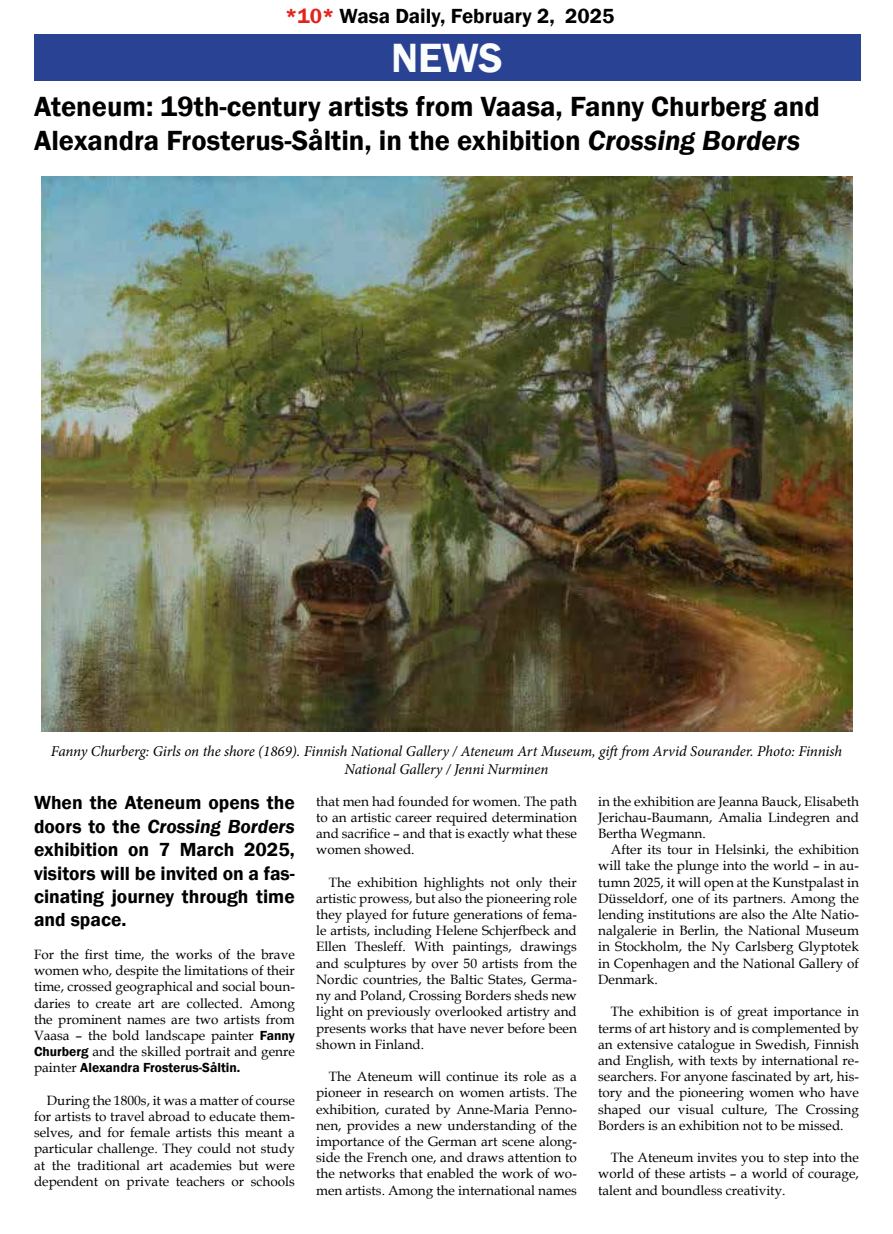
<style>
.page{position:relative;width:893px;height:1234px;background:#fff}
.page>*{position:absolute;margin:0;border:0;box-sizing:border-box;transform-origin:0 0}
.t1{font:600 42px "Franklin Gothic";color:#fbfdfc}
.t2{font:600 28.5px/34.2px "Franklin Gothic";color:#000}
.t3{font:600 21px "Franklin Gothic";color:#000}
.t4{font:600 19.5px/23.4px "Franklin Gothic";color:#000;text-align:justify}
.t5{font:italic 15px/18px "Minion Pro";letter-spacing:-.01em;color:#000;text-align:center}
.t6{font:13.5px/16.2px "Book Antiqua";color:#000;text-align:justify}
.t7{font:600 13.5px "Franklin Gothic";color:#000}
.s1{color:#e5231d}
.s2{font-style:italic}
.s3{font-family:"Franklin Gothic";font-weight:600}
.s4{font-family:"Book Antiqua";font-weight:400}
</style>
<div class="page">
<div style="left:34px;top:34px;width:826px;height:47px;background:#294294"></div>
<img style="left:42px;top:176px;width:810px;height:555px">
<h3 class="t3" style="left:285px;top:3px;width:331px"><span class="s1">*10*</span> Wasa Daily, February 2, 2025</h3>
<h1 class="t1" style="left:391px;top:32px;width:113px">NEWS</h1>
<h2 class="t2" style="left:34px;top:89px;width:787px">Ateneum: 19th-century artists from Vaasa, Fanny Churberg and<br>Alexandra Frosterus-Såltin, in the exhibition <span class="s2">Crossing Borders</span></h2>
<p class="t5" style="left:51px;top:741px;width:793px">Fanny Churberg: Girls on the shore (1869). Finnish National Gallery / Ateneum Art Museum, gift from Arvid Sourander. Photo: Finnish<br>National Gallery / Jenni Nurminen</p>
<h3 class="t4" style="left:34px;top:791px;width:262px">When the Ateneum opens the doors to the <span class="s2">Crossing Borders </span>exhibition on 7 March 2025, visitors will be invited on a fas&shy;cinating journey through time and space.</h3>
<p class="t6" style="left:34px;top:945px;width:262px">For the first time, the works of the brave women who, despite the limitations of their time, crossed geographical and social boun&shy;daries to create art are collected. Among the prominent names are two artists from Vaasa – the bold landscape painter <span class="s3">Fanny Churberg</span> and the skilled portrait and genre</p>
<p class="t7" style="left:34px;top:1059px;width:208px"><span class="s4">painter</span> Alexandra Frosterus-Såltin.</p>
<p class="t6" style="left:34px;top:1091px;width:262px;text-indent:13px">During the 1800s, it was a matter of course for artists to travel abroad to educate them&shy;selves, and for female artists this meant a particular challenge. They could not study at the traditional art academies but were dependent on private teachers or schools</p>
<p class="t6" style="left:316px;top:792px;width:262px">that men had founded for women. The path to an artistic career required determination and sacrifice – and that is exactly what these women showed.</p>
<p class="t6" style="left:316px;top:873px;width:262px;text-indent:13px">The exhibition highlights not only their artistic prowess, but also the pioneering role they played for future generations of fema&shy;le artists, including Helene Schjerfbeck and Ellen Thesleff. With paintings, drawings and sculptures by over 50 artists from the Nordic countries, the Baltic States, Germa&shy;ny and Poland, Crossing Borders sheds new light on previously overlooked artistry and presents works that have never before been shown in Finland.</p>
<p class="t6" style="left:316px;top:1067px;width:262px;text-indent:13px">The Ateneum will continue its role as a pioneer in research on women artists. The exhibition, curated by Anne-Maria Penno&shy;nen, provides a new understanding of the importance of the German art scene along&shy;side the French one, and draws attention to the networks that enabled the work of wo&shy;men artists. Among the international names</p>
<p class="t6" style="left:598px;top:792px;width:262px">in the exhibition are Jeanna Bauck, Elisabeth Jerichau-Baumann, Amalia Lindegren and Bertha Wegmann.</p>
<p class="t6" style="left:598px;top:841px;width:262px;text-indent:13px">After its tour in Helsinki, the exhibition will take the plunge into the world – in au&shy;tumn 2025, it will open at the Kunstpalast in Düsseldorf, one of its partners. Among the lending institutions are also the Alte Natio&shy;nalgalerie in Berlin, the National Museum in Stockholm, the Ny Carlsberg Glyptotek in Copenhagen and the National Gallery of Denmark.</p>
<p class="t6" style="left:598px;top:1003px;width:262px;text-indent:13px">The exhibition is of great importance in terms of art history and is complemented by an extensive catalogue in Swedish, Finnish and English, with texts by international re&shy;searchers. For anyone fascinated by art, his&shy;tory and the pioneering women who have shaped our visual culture, The Crossing Borders is an exhibition not to be missed.</p>
<p class="t6" style="left:598px;top:1148px;width:262px;text-indent:13px">The Ateneum invites you to step into the world of these artists – a world of courage, talent and boundless creativity.</p>
</div>
